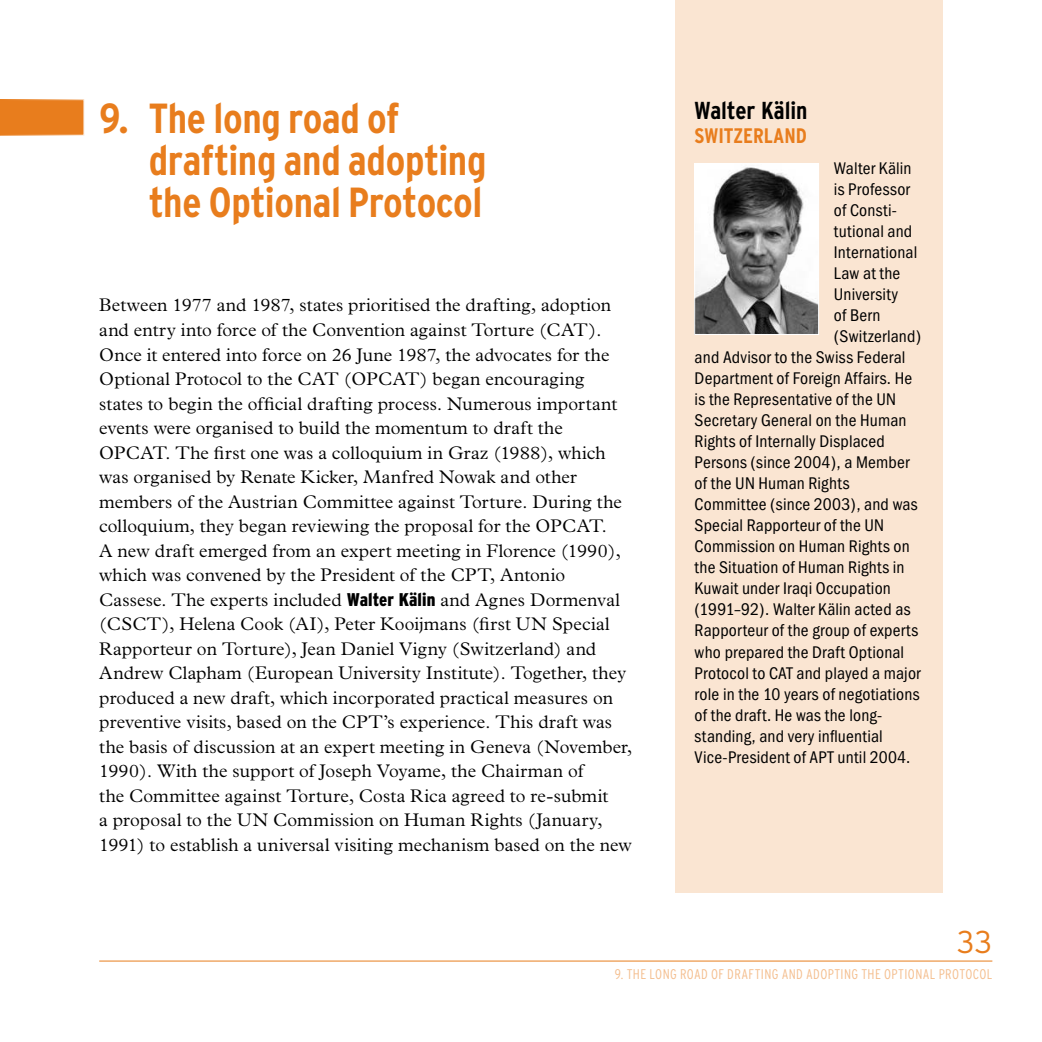
<style>
.page{position:relative;width:1042px;height:1042px;background:#fff}
.page>*{position:absolute;margin:0;border:0;box-sizing:border-box;transform-origin:0 0}
.t1{font:700 condensed 42px/42px "Interstate";letter-spacing:-.01em;color:#e87d1d}
.t2{font:300 31.5px "Interstate";color:#e87d1d}
.t3{font:700 condensed 24.5px "Interstate";color:#000}
.t4{font:700 condensed 21px "Interstate";color:#e87d1d}
.t5{font:300 18.38px/24.5px "Plantin";letter-spacing:.005em;color:#000}
.t6{font:condensed 17.5px "Franklin Gothic";letter-spacing:.01em;color:#000}
.t7{font:300 condensed 14px "Interstate";letter-spacing:.03em;color:#f4be8e}
.s1{font-family:"Interstate";font-weight:900;font-stretch:condensed}
</style>
<div class="page">
<hr style="left:99px;top:960px;width:893px;height:1px;background:#e87d1d">
<div style="left:0;top:100px;width:84px;height:35px;background:#e87d1d"></div>
<div style="left:675px;top:0;width:268px;height:893px;background:#fae5d2"></div>
<img style="left:696px;top:165px;width:121px;height:168px">
<div style="left:694px;top:163px;width:125px;height:172px;border:1px solid #fff"></div>
<h1 class="t1" style="left:149px;top:97px;width:339px;text-indent:-50px">9. The long road of drafting and adopting the Optional Protocol</h1>
<p class="t5" style="left:99px;top:293px;width:534px">Between 1977 and 1987, states prioritised the drafting, adoption and entry into force of the Convention against Torture (CAT).<br>Once it entered into force on 26 June 1987, the advocates for the Optional Protocol to the CAT (OPCAT) began encouraging states to begin the official drafting process. Numerous important events were organised to build the momentum to draft the OPCAT. The first one was a colloquium in Graz (1988), which was organised by Renate Kicker, Manfred Nowak and other members of the Austrian Committee against Torture. During the colloquium, they began reviewing the proposal for the OPCAT.<br>A new draft emerged from an expert meeting in Florence (1990), which was convened by the President of the CPT, Antonio Cassese. The experts included <span class="s1">Walter Kälin</span> and Agnes Dormenval (CSCT), Helena Cook (AI), Peter Kooijmans (first UN Special Rapporteur on Torture), Jean Daniel Vigny (Switzerland) and Andrew Clapham (European University Institute). Together, they produced a new draft, which incorporated practical measures on preventive visits, based on the CPT’s experience. This draft was the basis of discussion at an expert meeting in Geneva (November, 1990). With the support of Joseph Voyame, the Chairman of<br>the Committee against Torture, Costa Rica agreed to re-submit<br>a proposal to the UN Commission on Human Rights (January, 1991) to establish a universal visiting mechanism based on the new</p>
<h3 class="t3" style="left:694px;top:97px;width:114px">Walter Kälin</h3>
<p class="t4" style="left:694px;top:124px;width:114px">Switzerland</p>
<p class="t6" style="left:834px;top:159px;width:79px">Walter Kälin</p>
<p class="t6" style="left:834px;top:180px;width:78px">is Professor</p>
<p class="t6" style="left:834px;top:201px;width:63px">of Consti-</p>
<p class="t6" style="left:834px;top:222px;width:80px">tutional and</p>
<p class="t6" style="left:834px;top:243px;width:85px">Inter-national</p>
<p class="t6" style="left:834px;top:264px;width:68px">Law at the</p>
<p class="t6" style="left:834px;top:285px;width:66px">University</p>
<p class="t6" style="left:834px;top:306px;width:48px">of Bern</p>
<p class="t6" style="left:834px;top:327px;width:89px">(Switzer-land)</p>
<p class="t6" style="left:694px;top:348px;width:212px">and Advisor to the Swiss Federal</p>
<p class="t6" style="left:694px;top:369px;width:219px">Department of Foreign Affairs. He</p>
<p class="t6" style="left:694px;top:390px;width:203px">is the Representative of the UN</p>
<p class="t6" style="left:694px;top:411px;width:213px">Secretary General on the Human</p>
<p class="t6" style="left:694px;top:432px;width:192px">Rights of Internally Displaced</p>
<p class="t6" style="left:694px;top:453px;width:216px">Persons (since 2004), a Member</p>
<p class="t6" style="left:694px;top:474px;width:156px">of the UN Human Rights</p>
<p class="t6" style="left:694px;top:495px;width:225px">Committee (since 2003), and was</p>
<p class="t6" style="left:694px;top:516px;width:191px">Special Rapporteur of the UN</p>
<p class="t6" style="left:694px;top:537px;width:217px">Commission on Human Rights on</p>
<p class="t6" style="left:694px;top:558px;width:211px">the Situation of Human Rights in</p>
<p class="t6" style="left:694px;top:579px;width:198px">Kuwait under Iraqi Occupation</p>
<p class="t6" style="left:694px;top:600px;width:217px">(1991–92). Walter Kälin acted as</p>
<p class="t6" style="left:694px;top:621px;width:225px">Rapporteur of the group of experts</p>
<p class="t6" style="left:694px;top:642px;width:211px">who prepared the Draft Optional</p>
<p class="t6" style="left:694px;top:663px;width:227px">Protocol to CAT and played a major</p>
<p class="t6" style="left:694px;top:684px;width:226px">role in the 10 years of negotiations</p>
<p class="t6" style="left:694px;top:705px;width:189px">of the draft. He was the long-</p>
<p class="t6" style="left:694px;top:726px;width:190px">standing, and very influential</p>
<p class="t6" style="left:694px;top:747px;width:217px">Vice-President of APT until 2004.</p>
<h2 class="t2" style="left:957px;top:924px;width:18px">33</h2>
<p class="t7" style="left:615px;top:966px;width:120px">9. THE LONG ROAD OF DRAFTI</p>
<p class="t7" style="left:764px;top:966px;width:63px">NG AND ADOPTI</p>
<p class="t7" style="left:844px;top:966px;width:54px">NG THE OPTIO</p>
<p class="t7" style="left:915px;top:966px;width:38px">NAL PROTOCOL</p>
</div>
